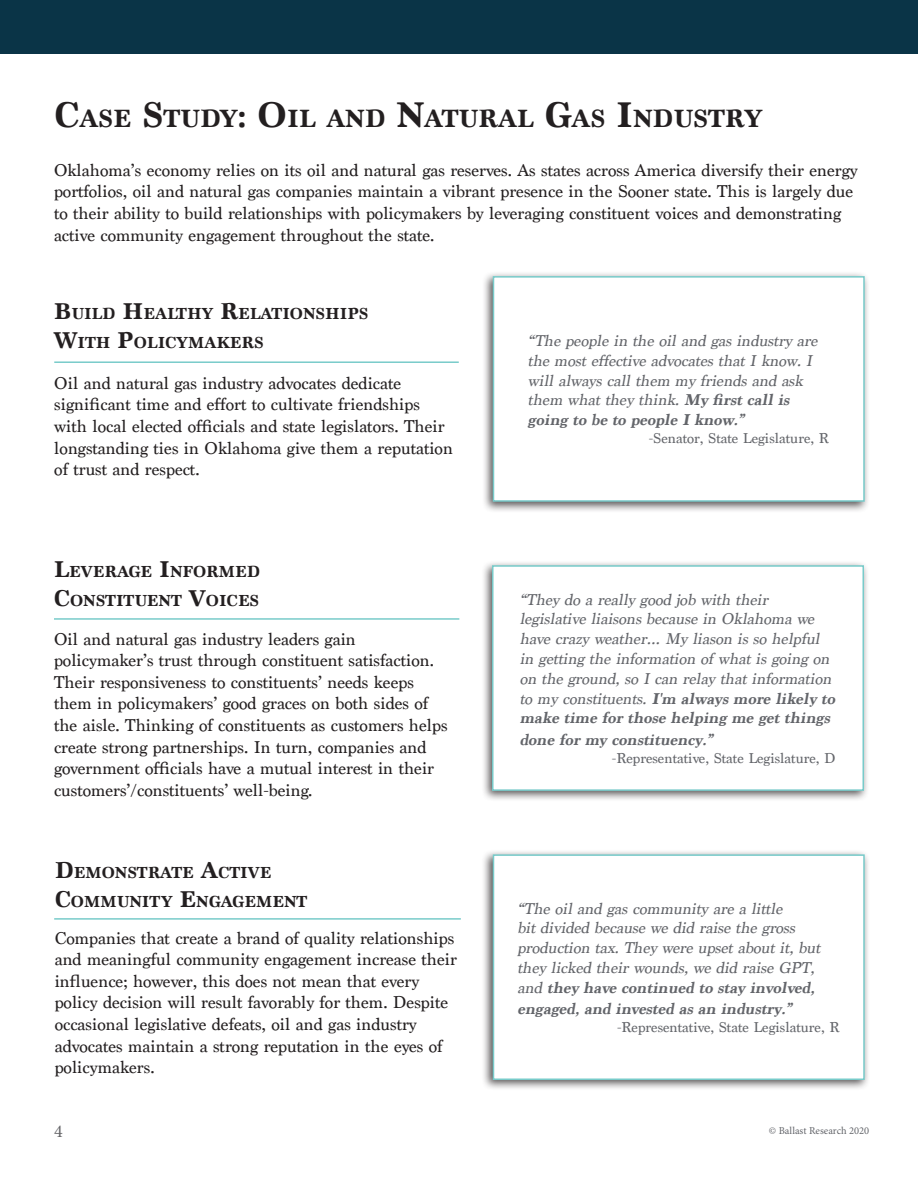
<style>
.page{position:relative;width:918px;height:1188px;background:#fff}
.page>*{position:absolute;margin:0;border:0;box-sizing:border-box;transform-origin:0 0}
.t1{font:700 26.25px "Marion";color:#231f20}
.t2{font:18px/21.6px "Marion";color:#231f20}
.t3{font:18px "Minion Pro";color:#636366}
.t4{font:700 16.8px/28.8px "Marion";color:#231f20}
.t5{font:italic 16.5px/19.8px "Marion";color:#63656a}
.t6{font:italic 700 16.5px "Marion";color:#63656a}
.t7{font:15px "Marion";color:#63656a}
.t8{font:10.5px "Minion Pro";color:#63656a}
.s1{font-size:37.5px}
.s2{font-size:24px}
.s3{font-weight:700}
</style>
<div class="page">
<div style="left:0;top:0;width:918px;height:54px;background:#0a3447"></div>
<div style="left:482px;top:271px;width:388px;height:242px;background:#231f20;opacity:.75"></div>
<div style="left:493px;top:276px;width:372px;height:226px;background:#fff;border:2px solid #78cbca"></div>
<div style="left:481px;top:560px;width:388px;height:242px;background:#231f20;opacity:.75"></div>
<div style="left:492px;top:565px;width:372px;height:226px;background:#fff;border:2px solid #78cbca"></div>
<div style="left:481px;top:849px;width:389px;height:242px;background:#231f20;opacity:.75"></div>
<div style="left:493px;top:854px;width:372px;height:226px;background:#fff;border:2px solid #78cbca"></div>
<hr style="left:54px;top:361px;width:405px;height:2px;background:#78cbca">
<hr style="left:54px;top:918px;width:407px;height:2px;background:#78cbca">
<hr style="left:54px;top:618px;width:405px;height:2px;background:#78cbca">
<h1 class="t1" style="left:54px;top:103px;width:710px"><span class="s1">C</span>ASE <span class="s1">S</span>TUDY<span class="s1">: O</span>IL AND <span class="s1">N</span>ATURAL <span class="s1">G</span>AS <span class="s1">I</span>NDUSTRY</h1>
<p class="t2" style="left:54px;top:159px;width:805px">Oklahoma’s economy relies on its oil and natural gas reserves. As states across America diversify their energy portfolios, oil and natural gas companies maintain a vibrant presence in the Sooner state. This is largely due to their ability to build relationships with policymakers by leveraging constituent voices and demonstrating active community engagement throughout the state.</p>
<p class="t4" style="left:54px;top:300px;width:316px"><span class="s2">B</span>UILD <span class="s2">H</span>EALTHY <span class="s2">R</span>ELATIONSHIP S<br><span class="s2">W</span>ITH <span class="s2">P</span>OLICYMAKERS</p>
<p class="t2" style="left:54px;top:372px;width:400px">Oil and natural gas industry advocates dedicate significant time and effort to cultivate friendships with local elected officials and state legislators. Their longstanding ties in Oklahoma give them a reputation of trust and respect.</p>
<p class="t4" style="left:54px;top:557px;width:142px"><span class="s2">L</span>EVERAGE <span class="s2">I</span>NFOR</p>
<p class="t4" style="left:219px;top:557px;width:43px">MED</p>
<p class="t4" style="left:54px;top:586px;width:164px"><span class="s2">C</span>ONSTITUENT <span class="s2">V</span>OIC</p>
<p class="t4" style="left:238px;top:586px;width:23px">ES</p>
<p class="t2" style="left:54px;top:628px;width:395px">Oil and natural gas industry leaders gain policymaker’s trust through constituent satisfaction.<br>Their responsiveness to constituents’ needs keeps them in policymakers’ good graces on both sides of the aisle. Thinking of constituents as customers helps create strong partnerships. In turn, companies and government officials have a mutual interest in their customers’/constituents’ well-being.</p>
<p class="t4" style="left:55px;top:858px;width:254px"><span class="s2">D</span>EMONSTRATE <span class="s2">A</span>CTIVE<br><span class="s2">C</span>OMMUNITY <span class="s2">E</span>NGAGEMENT</p>
<p class="t2" style="left:55px;top:927px;width:404px">Companies that create a brand of quality relationships and meaningful community engagement increase their influence; however, this does not mean that every policy decision will result favorably for them. Despite occasional legislative defeats, oil and gas industry advocates maintain a strong reputation in the eyes of policymakers.</p>
<p class="t5" style="left:528px;top:331px;width:295px">“The people in the oil and gas industry are the most effective advocates that I know. I will always call them my friends and ask them what they think. <span class="s3">My first call is going to be to people I know.”</span></p>
<p class="t7" style="left:649px;top:429px;width:182px">-Senator, State Legislature, R</p>
<p class="t5" style="left:520px;top:590px;width:321px">“They do a really good job with their legislative liaisons because in Oklahoma we have crazy weather… My liason is so helpful in getting the information of what is going on on the ground, so I can relay that information to my constituents. <span class="s3">I'm always more likely to make time for those helping me get things</span></p>
<p class="t6" style="left:520px;top:730px;width:198px">done for my constituency.”</p>
<p class="t7" style="left:612px;top:749px;width:225px">-Representative, State Legislature, D</p>
<p class="t5" style="left:517px;top:899px;width:308px">“The oil and gas community are a little<br>bit divided because we did raise the gross production tax. They were upset about it, but they licked their wounds, we did raise GPT, and <span class="s3">they have continued to stay involved,</span></p>
<p class="t6" style="left:517px;top:999px;width:279px">engaged, and invested as an industry.”</p>
<p class="t7" style="left:617px;top:1019px;width:224px">-Representative, State Legislature, R</p>
<p class="t3" style="left:54px;top:1119px;width:10px">4</p>
<p class="t8" style="left:769px;top:1124px;width:102px">© Ballast Research 2020</p>
</div>
